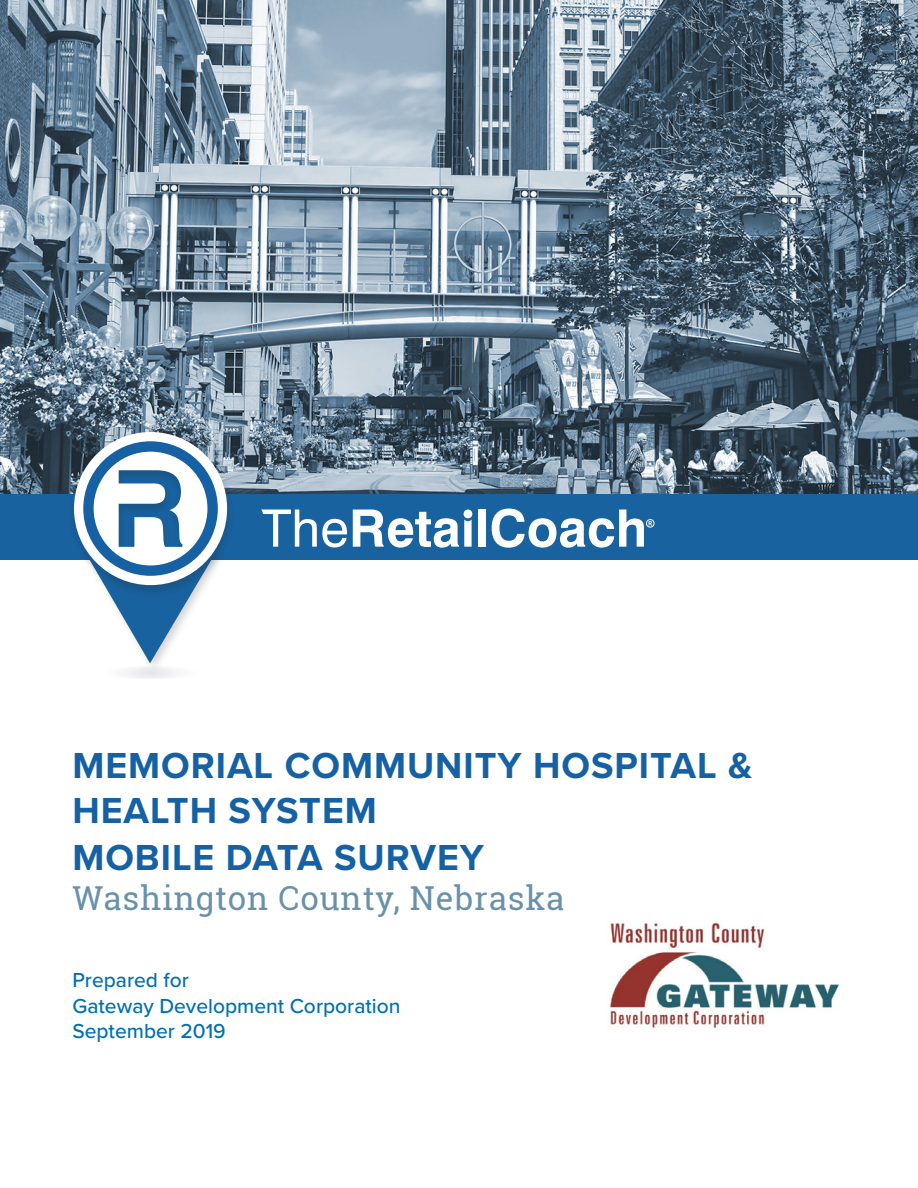
<style>
.page{position:relative;width:918px;height:1188px;background:#fff}
.page>*{position:absolute;margin:0;border:0;box-sizing:border-box;transform-origin:0 0}
.BlueTitles{font:700 37.5px/45px "Proxima Nova";letter-spacing:.025em;color:#1561a3}
.BlueTitles-2{font:33px "Roboto Slab";letter-spacing:.025em;color:#6991aa}
.WhiteCoverSubTitle{font:500 21px "Proxima Nova";color:#0070b1}
</style>
<div class="page">
<img style="left:0;top:0;width:918px;height:492px">
<div style="left:0;top:492px;width:918px;height:68px;background:#1862a0"></div>
<img style="left:610px;top:922px;width:230px;height:107px">
<div style="left:479px;top:510px;width:7px;height:37px;background:#fff"></div>
<svg style="left:353px;top:510px;width:119px;height:38px"></svg>
<svg style="left:261px;top:510px;width:86px;height:37px"></svg>
<svg style="left:492px;top:509px;width:160px;height:39px"></svg>
<div style="left:646px;top:519px;width:8px;height:8px;border:1px solid #fff;border-radius:50%"></div>
<div style="left:93px;top:666px;width:115px;height:13px;background:#f6f6f8;border-radius:50%"></div>
<div style="left:81px;top:547px;width:146px;height:127px;background:#231f20;opacity:.2"></div>
<div style="left:68px;top:431px;width:167px;height:167px;background:#231f20;opacity:.2"></div>
<svg style="left:74px;top:432px;width:153px;height:231px"></svg>
<p class="BlueTitles" style="left:72px;top:743px;width:682px">MEMORIAL COMMUNITY HOSPITAL &amp;<br>HEALTH SYSTEM</p>
<p class="BlueTitles" style="left:72px;top:834px;width:413px">MOBILE DATA SURVEY</p>
<p class="BlueTitles-2" style="left:72px;top:875px;width:494px">Washington County, Nebraska</p>
<p class="WhiteCoverSubTitle" style="left:72px;top:968px;width:118px">Prepared for</p>
<p class="WhiteCoverSubTitle" style="left:72px;top:993px;width:330px">Gateway Development Corporation</p>
<p class="WhiteCoverSubTitle" style="left:72px;top:1018px;width:155px">September 2019</p>
</div>
